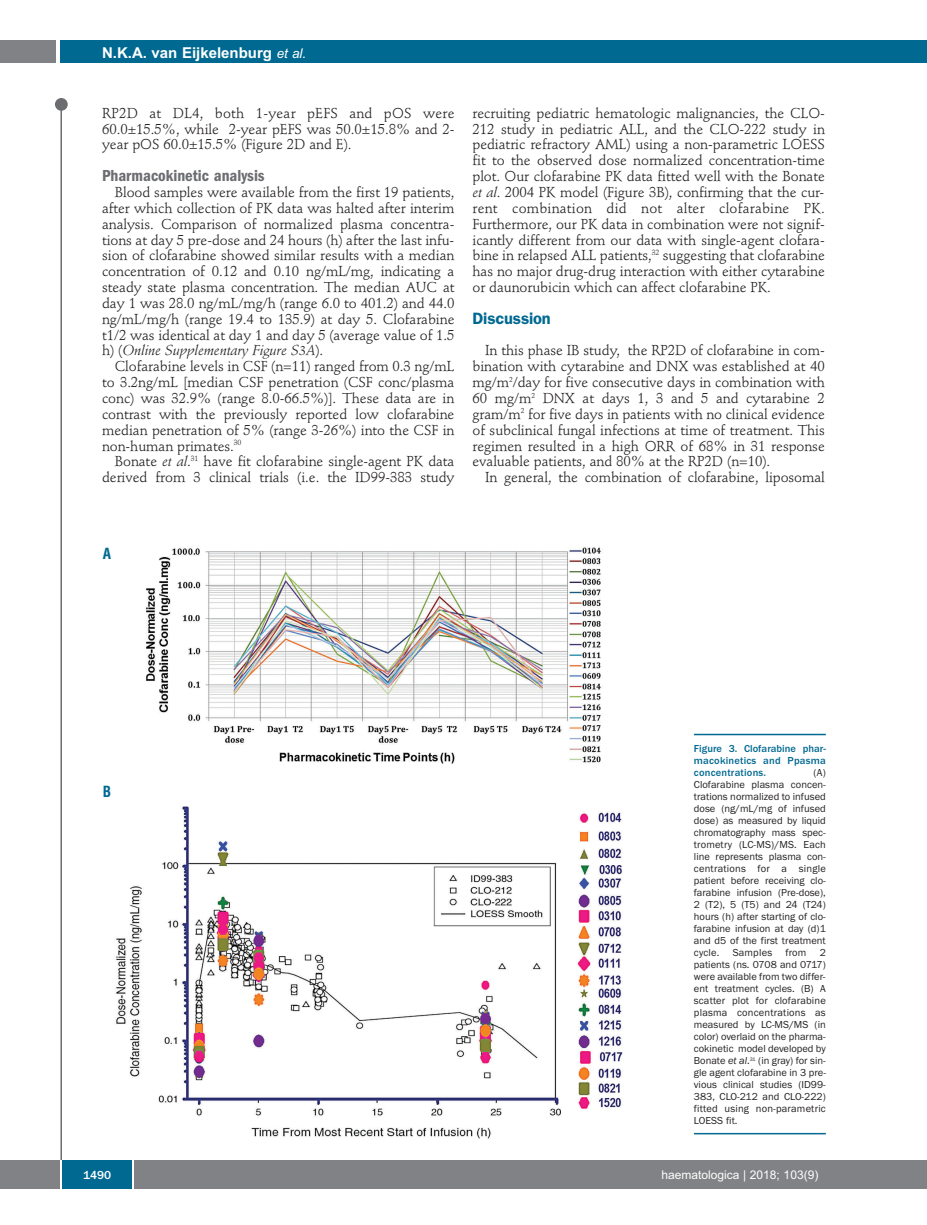
<style>
.page{position:relative;width:927px;height:1225px;background:#fff}
.page>*{position:absolute;margin:0;border:0;box-sizing:border-box;transform-origin:0 0}
.t1{font:600 condensed 16.5px "Franklin Gothic";color:#6c6d70}
.t2{font:600 16.5px "Franklin Gothic";letter-spacing:-.01em;color:#006991}
.t3{font:700 15px "Arial";color:#fff}
.t4{font:700 condensed 15px "Helvetica";color:#006991}
.t5{font:14.25px/15.9px "Stempel Schneidler";letter-spacing:-.005em;color:#231f20;text-align:justify}
.t6{font:12px "Arial";color:#fff}
.t7{font:500 12px "Franklin Gothic";color:#fff}
.t8{font:10.5px/12px "Franklin Gothic";color:#231f20;text-align:justify}
.t9{font:500 10.5px/12px "Franklin Gothic";letter-spacing:.02em;color:#006991;text-align:justify}
.t10{font:10.5px "Franklin Gothic";letter-spacing:.02em;color:#231f20}
.s1{font-weight:400;font-style:italic;font-size:13.5px}
.s2{font-style:italic}
</style>
<div class="page">
<div style="left:911px;top:40px;width:16px;height:22px;background:#006991"></div>
<div style="left:910px;top:1160px;width:17px;height:28px;background:#808285"></div>
<div style="left:55px;top:98px;width:13px;height:13px;background:#6c6d70;border-radius:50%"></div>
<hr style="left:60px;top:101px;width:2px;height:1061px;background:#6c6d70">
<div style="left:60px;top:40px;width:852px;height:22px;background:#006991"></div>
<div style="left:0;top:40px;width:56px;height:22px;background:#808285"></div>
<div style="left:0;top:1160px;width:911px;height:28px;background:#808285"></div>
<div style="left:62px;top:1160px;width:71px;height:28px;background:#006991"></div>
<hr style="left:60px;top:1160px;width:2px;height:28px;background:#fff">
<svg style="left:133px;top:1160px;width:1px;height:28px"></svg>
<img style="left:116px;top:547px;width:507px;height:592px">
<hr style="left:694px;top:734px;width:132px;height:1px;background:#006991">
<hr style="left:694px;top:1133px;width:132px;height:1px;background:#006991">
<p class="t3" style="left:102px;top:44px;width:206px">N.K.A. van Eijkelenburg <span class="s1">et al.</span></p>
<p class="t5" style="left:102px;top:106px;width:354px">RP2D at DL4, both 1-year pEFS and pOS were 60.0±15.5%, while 2-year pEFS was 50.0±15.8% and 2- year pOS 60.0±15.5% (Figure 2D and E).</p>
<p class="t1" style="left:102px;top:170px;width:164px">Pharmacokinetic analysis</p>
<p class="t5" style="left:102px;top:185px;width:354px;text-indent:13px">Blood samples were available from the first 19 patients, after which collection of PK data was halted after interim analysis. Comparison of normalized plasma concentra&shy;tions at day 5 pre-dose and 24 hours (h) after the last infu&shy;sion of clofarabine showed similar results with a median concentration of 0.12 and 0.10 ng/mL/mg, indicating a steady state plasma concentration. The median AUC at day 1 was 28.0 ng/mL/mg/h (range 6.0 to 401.2) and 44.0 ng/mL/mg/h (range 19.4 to 135.9) at day 5. Clofarabine t1/2 was identical at day 1 and day 5 (average value of 1.5 h) (<span class="s2">Online Supplementary Figure S3A</span>).</p>
<p class="t5" style="left:102px;top:360px;width:354px;text-indent:13px">Clofarabine levels in CSF (n=11) ranged from 0.3 ng/mL to 3.2ng/mL [median CSF penetration (CSF conc/plasma conc) was 32.9% (range 8.0-66.5%)]. These data are in contrast with the previously reported low clofarabine median penetration of 5% (range 3-26%) into the CSF in non-human primates.<sup>30</sup></p>
<p class="t5" style="left:102px;top:455px;width:354px;text-align:right">Bonate <span class="s2">et al</span>.<sup>31</sup> have fit clofarabine single-agent PK data derived from 3 clinical trials (i.e. the ID99-383 study</p>
<p class="t5" style="left:472px;top:106px;width:354px">recruiting pediatric hematologic malignancies, the CLO-212 study in pediatric ALL, and the CLO-222 study in pediatric refractory AML) using a non-parametric LOESS fit to the observed dose normalized concentration-time plot. Our clofarabine PK data fitted well with the Bonate <span class="s2">et al</span>. 2004 PK model (Figure 3B), confirming that the cur&shy;rent combination did not alter clofarabine PK.<br>Furthermore, our PK data in combination were not signif&shy;icantly different from our data with single-agent clofara&shy;bine in relapsed ALL patients,<sup>32</sup> suggesting that clofarabine has no major drug-drug interaction with either cytarabine or daunorubicin which can affect clofarabine PK.</p>
<p class="t2" style="left:472px;top:312px;width:80px">Discussion</p>
<p class="t5" style="left:472px;top:344px;width:354px;text-indent:13px">In this phase IB study, the RP2D of clofarabine in com&shy;bination with cytarabine and DNX was established at 40 mg/m<sup>2</sup>/day for five consecutive days in combination with 60 mg/m<sup>2</sup> DNX at days 1, 3 and 5 and cytarabine 2 gram/m<sup>2</sup> for five days in patients with no clinical evidence of subclinical fungal infections at time of treatment. This regimen resulted in a high ORR of 68% in 31 response evaluable patients, and 80% at the RP2D (n=10).</p>
<p class="t5" style="left:485px;top:471px;width:341px">In general, the combination of clofarabine, liposomal</p>
<p class="t4" style="left:103px;top:544px;width:10px">A</p>
<p class="t4" style="left:103px;top:783px;width:10px">B</p>
<p class="t9" style="left:694px;top:742px;width:133px">Figure 3. Clofarabine phar&shy;macokinetics and Ppasma concentrations.</p>
<p class="t8" style="left:694px;top:766px;width:133px;text-indent:120px">(A)<br>Clofarabine plasma concen&shy;trations normalized to infused dose (ng/mL/mg of infused dose) as measured by liquid chromatography mass spec&shy;trometry (LC-MS)/MS. Each line represents plasma con&shy;centrations for a single patient before receiving clo&shy;farabine infusion (Pre-dose), 2 (T2), 5 (T5) and 24 (T24) hours (h) after starting of clo&shy;farabine infusion at day (d)1 and d5 of the first treatment cycle.</p>
<p class="t8" style="left:694px;top:946px;width:134px;text-indent:126px">2 patients (ns. 0708 and 0717) were available from two differ&shy;ent treatment cycles. (B) A scatter plot for clofarabine plasma concentrations as measured by LC-MS/MS (in color) overlaid on the pharma&shy;cokinetic model developed by Bonate <span class="s2">et al</span>.<sup>31</sup> (in gray) for sin&shy;gle agent clofarabine in 3 pre&shy;vious clinical studies (ID99- 383, CLO-212 and CLO-222) fitted using non-parametric LOESS fit.</p>
<p class="t10" style="left:733px;top:946px;width:41px">Samples</p>
<p class="t8" style="left:785px;top:946px;width:23px">from</p>
<p class="t7" style="left:83px;top:1167px;width:30px">1490</p>
<p class="t6" style="left:661px;top:1167px;width:158px">haematologica | 2018; 103(9)</p>
</div>
